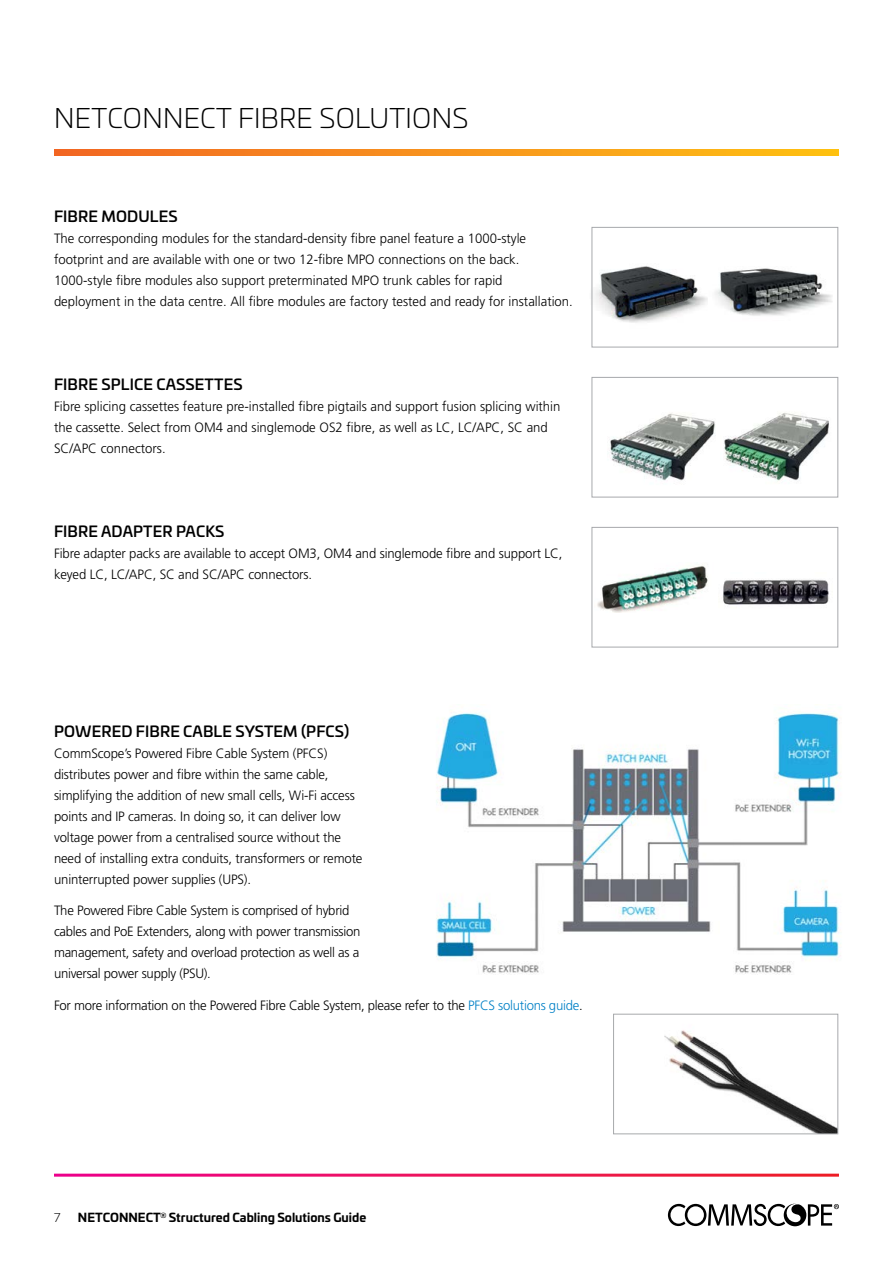
<style>
.page{position:relative;width:893px;height:1263px;background:#fff}
.page>*{position:absolute;margin:0;border:0;box-sizing:border-box;transform-origin:0 0}
.t1{font:300 27px "Univia Pro";letter-spacing:.01em;color:#000}
.t2{font:500 15px "Univia Pro";letter-spacing:.01em;color:#000}
.t3{font:300 13.5px/21px "Frutiger LT Pro";letter-spacing:-.01em;color:#000}
.t4{font:700 12px "Univia Pro";color:#000}
.t5{font:300 12px "Univia Pro";color:#000}
.s1{color:#0080c6}
</style>
<div class="page">
<img style="left:436px;top:713px;width:405px;height:261px">
<img style="left:724px;top:388px;width:115px;height:101px">
<img style="left:610px;top:413px;width:106px;height:68px">
<img style="left:591px;top:245px;width:117px;height:89px">
<img style="left:715px;top:268px;width:117px;height:48px">
<div style="left:592px;top:227px;width:246px;height:120px;border:1px solid #a7a9ac"></div>
<div style="left:592px;top:377px;width:246px;height:120px;border:1px solid #a7a9ac"></div>
<div style="left:592px;top:527px;width:246px;height:120px;border:1px solid #a7a9ac"></div>
<img style="left:664px;top:1030px;width:172px;height:102px">
<div style="left:613px;top:1014px;width:225px;height:120px;border:1px solid #a7a9ac"></div>
<img style="left:723px;top:579px;width:106px;height:26px">
<img style="left:597px;top:564px;width:111px;height:49px">
<svg style="left:54px;top:149px;width:785px;height:7px;background:#f7931b"></svg>
<svg style="left:668px;top:1203px;width:171px;height:23px"></svg>
<h1 class="t1" style="left:54px;top:99px;width:416px">NETCONNECT FIBRE SOLUTIONS</h1>
<p class="t2" style="left:54px;top:205px;width:125px">FIBRE MODULES</p>
<p class="t3" style="left:54px;top:228px;width:520px">The corresponding modules for the standard-density fibre panel feature a 1000-style footprint and are available with one or two 12-fibre MPO connections on the back.<br>1000-style fibre modules also support preterminated MPO trunk cables for rapid<br>deployment in the data centre. All fibre modules are factory tested and ready for installation.</p>
<p class="t2" style="left:54px;top:373px;width:190px">FIBRE SPLICE CASSETTES</p>
<p class="t3" style="left:54px;top:396px;width:508px">Fibre splicing cassettes feature pre-installed fibre pigtails and support fusion splicing within the cassette. Select from OM4 and singlemode OS2 fibre, as well as LC, LC/APC, SC and<br>SC/APC connectors.</p>
<p class="t2" style="left:54px;top:520px;width:172px">FIBRE ADAPTER PACKS</p>
<p class="t3" style="left:54px;top:543px;width:510px">Fibre adapter packs are available to accept OM3, OM4 and singlemode fibre and support LC, keyed LC, LC/APC, SC and SC/APC connectors.</p>
<p class="t2" style="left:54px;top:719px;width:297px">POWERED FIBRE CABLE SYSTEM (PFCS)</p>
<p class="t3" style="left:54px;top:742px;width:310px">CommScope’s Powered Fibre Cable System (PFCS) distributes power and fibre within the same cable, simplifying the addition of new small cells, Wi-Fi access points and IP cameras. In doing so, it can deliver low voltage power from a centralised source without the need of installing extra conduits, transformers or remote uninterrupted power supplies (UPS).</p>
<p class="t3" style="left:54px;top:900px;width:308px">The Powered Fibre Cable System is comprised of hybrid cables and PoE Extenders, along with power transmission management, safety and overload protection as well as a universal power supply (PSU).</p>
<p class="t3" style="left:54px;top:994px;width:530px">For more information on the Powered Fibre Cable System, please refer to the <span class="s1">PFCS solutions guide</span>.</p>
<p class="t5" style="left:54px;top:1209px;width:8px">7</p>
<p class="t4" style="left:78px;top:1208px;width:290px">NETCONNECT<sup>®</sup> Structured Cabling Solutions Guide</p>
</div>
